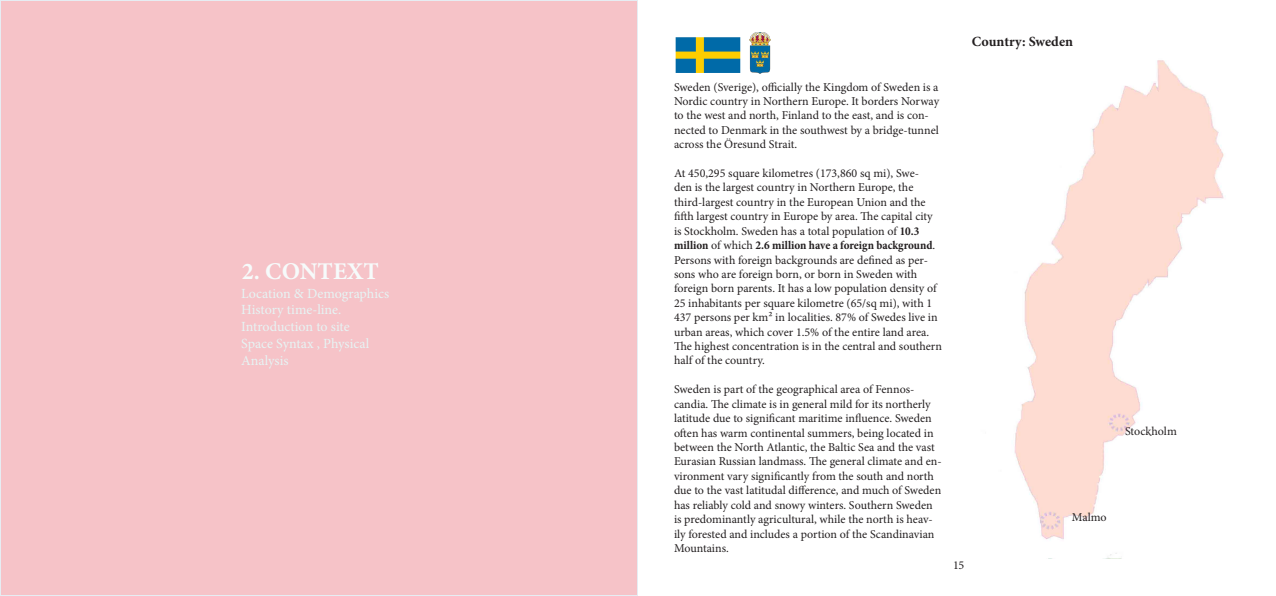
<style>
.page{position:relative;width:1276px;height:596px;background:#fff}
.page>*{position:absolute;margin:0;border:0;box-sizing:border-box;transform-origin:0 0}
.t1{font:700 24px "Minion Pro";color:#f6fbfb}
.t2{font:14px/16.8px "Minion Pro";color:#e6f4f4}
.t3{font:700 14px "Minion Pro";letter-spacing:-.005em;color:#231f20}
.t4{font:12px/14.4px "Minion Pro";color:#231f20}
.s1{font-weight:700;font-stretch:condensed}
</style>
<div class="page">
<div style="left:0;top:1px;width:637px;height:594px;background:#f6c3c8"></div>
<img style="left:1014px;top:60px;width:212px;height:496px">
<img style="left:749px;top:33px;width:22px;height:40px">
<img style="left:675px;top:37px;width:66px;height:35px">
<p class="t1" style="left:242px;top:254px;width:138px">2. CONTEXT</p>
<p class="t2" style="left:241px;top:284px;width:149px">Location &amp; Demographics</p>
<p class="t2" style="left:241px;top:301px;width:102px">History time-line.</p>
<p class="t2" style="left:241px;top:318px;width:110px">Introduction to site</p>
<p class="t2" style="left:241px;top:335px;width:129px">Space Syntax , Physical<br>Analysis</p>
<p class="t3" style="left:971px;top:32px;width:103px">Country: Sweden</p>
<p class="t4" style="left:674px;top:79px;width:267px">Sweden (Sverige), officially the Kingdom of Sweden is a Nordic country in Northern Europe. It borders Norway to the west and north, Finland to the east, and is con&shy;nected to Denmark in the southwest by a bridge-tunnel across the Öresund Strait.</p>
<p class="t4" style="left:674px;top:166px;width:269px">At 450,295 square kilometres (173,860 sq mi), Swe-<br>den is the largest country in Northern Europe, the third-largest country in the European Union and the fifth largest country in Europe by area. The capital city is Stockholm. Sweden has a total population of <span class="s1">10.3 million</span> of which <span class="s1">2.6 million have a foreign background</span>.<br>Persons with foreign backgrounds are defined as per&shy;sons who are foreign born, or born in Sweden with foreign born parents. It has a low population density of 25 inhabitants per square kilometre (65/sq mi), with 1<br>437 persons per km² in localities. 87% of Swedes live in urban areas, which cover 1.5% of the entire land area.<br>The highest concentration is in the central and southern half of the country.</p>
<p class="t4" style="left:674px;top:382px;width:269px">Sweden is part of the geographical area of Fennos&shy;candia. The climate is in general mild for its northerly latitude due to significant maritime influence. Sweden often has warm continental summers, being located in between the North Atlantic, the Baltic Sea and the vast Eurasian Russian landmass. The general climate and en&shy;vironment vary significantly from the south and north due to the vast latitudal difference, and much of Sweden has reliably cold and snowy winters. Southern Sweden is predominantly agricultural, while the north is heav&shy;ily forested and includes a portion of the Scandinavian Mountains.</p>
<p class="t4" style="left:953px;top:557px;width:13px">15</p>
<p class="t4" style="left:1072px;top:509px;width:36px">Malmo</p>
<p class="t4" style="left:1125px;top:424px;width:53px">Stockholm</p>
</div>
